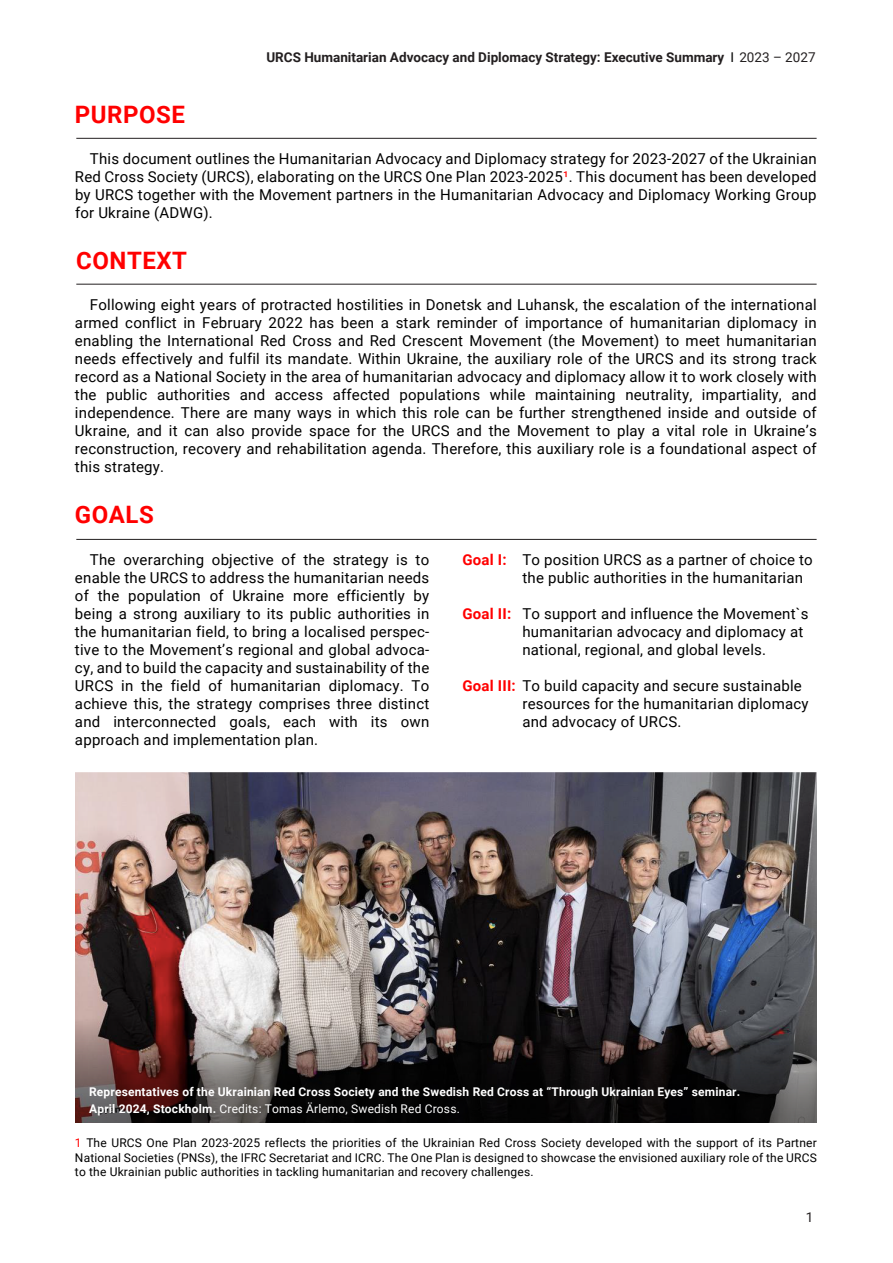
<style>
.page{position:relative;width:893px;height:1263px;background:#fff}
.page>*{position:absolute;margin:0;border:0;box-sizing:border-box;transform-origin:0 0}
.t1{font:700 24px "Roboto";letter-spacing:.02em;color:#f00}
.t2{font:15px/18px "Roboto";letter-spacing:.015em;color:#000;text-align:justify}
.t3{font:700 15px "Roboto";letter-spacing:.015em;color:#f00}
.t4{font:700 13.5px "Roboto";color:#231f20}
.t5{font:13.5px "Roboto";color:#231f20}
.t6{font:12px/14.4px "Roboto";letter-spacing:.015em;color:#000;text-align:justify}
.t7{font:700 12px/17.4px "Roboto";letter-spacing:.015em;color:#fff}
.s1{font-weight:400;color:#000}
.s2{font-weight:400}
.s3{color:#f00}
.s4{font-weight:700;color:#f00}
</style>
<div class="page">
<img style="left:75px;top:772px;width:742px;height:351px">
<svg style="left:75px;top:1017px;width:741px;height:106px;background:#38302f"></svg>
<hr style="left:76px;top:138px;width:741px;height:1px;background:#231f20">
<hr style="left:76px;top:284px;width:741px;height:1px;background:#231f20">
<hr style="left:76px;top:539px;width:741px;height:1px;background:#231f20">
<h1 class="t1" style="left:75px;top:97px;width:111px">PURPOSE</h1>
<p class="t4" style="left:266px;top:48px;width:551px">URCS Humanitarian Advocacy and Diplomacy Strategy: Executive Summary <span class="s1">I</span> <span class="s2">2023 – 2027</span></p>
<p class="t2" style="left:75px;top:149px;width:743px;text-indent:15px">This document outlines the Humanitarian Advocacy and Diplomacy strategy for 2023-2027 of the Ukrainian Red Cross Society (URCS), elaborating on the URCS One Plan 2023-2025<span class="s3">¹</span>. This document has been developed by URCS together with the Movement partners in the Humanitarian Advocacy and Diplomacy Working Group for Ukraine (ADWG).</p>
<h1 class="t1" style="left:76px;top:243px;width:112px">CONTEXT</h1>
<p class="t2" style="left:75px;top:295px;width:743px;text-indent:15px">Following eight years of protracted hostilities in Donetsk and Luhansk, the escalation of the international armed conflict in February 2022 has been a stark reminder of importance of humanitarian diplomacy in enabling the International Red Cross and Red Crescent Movement (the Movement) to meet humanitarian needs effectively and fulfil its mandate. Within Ukraine, the auxiliary role of the URCS and its strong track record as a National Society in the area of humanitarian advocacy and diplomacy allow it to work closely with the public authorities and access affected populations while maintaining neutrality, impartiality, and independence. There are many ways in which this role can be further strengthened inside and outside of Ukraine, and it can also provide space for the URCS and the Movement to play a vital role in Ukraine’s reconstruction, recovery and rehabilitation agenda. Therefore, this auxiliary role is a foundational aspect of this strategy.</p>
<h1 class="t1" style="left:75px;top:498px;width:80px">GOALS</h1>
<p class="t2" style="left:75px;top:550px;width:356px;text-indent:15px">The overarching objective of the strategy is to enable the URCS to address the humanitarian needs of the population of Ukraine more efficiently by being a strong auxiliary to its public authorities in the humanitarian field, to bring a localised perspec&shy;tive to the Movement’s regional and global advoca&shy;cy, and to build the capacity and sustainability of the URCS in the field of humanitarian diplomacy. To achieve this, the strategy comprises three distinct and interconnected goals, each with its own approach and implementation plan.</p>
<p class="t3" style="left:462px;top:549px;width:46px">Goal I:</p>
<p class="t2" style="left:522px;top:550px;width:292px">To position URCS as a partner of choice to the public authorities in the humanitarian</p>
<p class="t2" style="left:522px;top:604px;width:288px;text-align:left">To support and influence the Movement`s humanitarian advocacy and diplomacy at national, regional, and global levels.</p>
<p class="t2" style="left:522px;top:676px;width:288px;text-align:left;text-indent:-60px"><span class="s4">Goal IІІ:</span> To build capacity and secure sustainable resources for the humanitarian diplomacy and advocacy of URCS.</p>
<p class="t3" style="left:462px;top:603px;width:50px">Goal IІ:</p>
<p class="t7" style="left:89px;top:1082px;width:653px">Representatives of the Ukrainian Red Cross Society and the Swedish Red Cross at “Through Ukrainian Eyes” seminar.<br>April 2024, Stockholm. <span class="s2">Credits: Tomas Ärlemo, Swedish Red Cross.</span></p>
<p class="t6" style="left:75px;top:1135px;width:743px"><span class="s3">1</span> The URCS One Plan 2023-2025 reflects the priorities of the Ukrainian Red Cross Society developed with the support of its Partner National Societies (PNSs), the IFRC Secretariat and ICRC. The One Plan is designed to showcase the envisioned auxiliary role of the URCS to the Ukrainian public authorities in tackling humanitarian and recovery challenges.</p>
<p class="t5" style="left:806px;top:1207px;width:9px">1</p>
</div>
